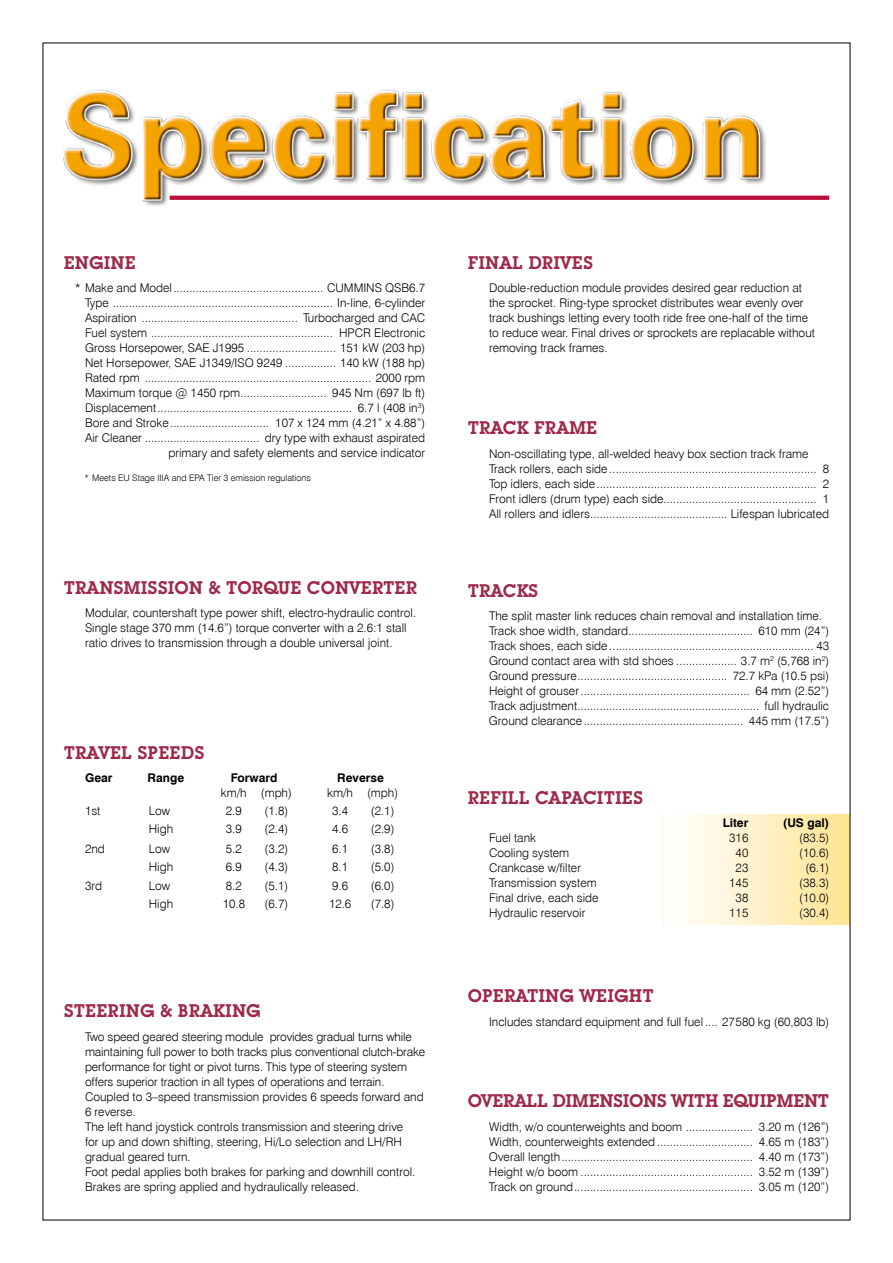
<style>
.page{position:relative;width:893px;height:1263px;background:#fff}
.page>*{position:absolute;margin:0;border:0;box-sizing:border-box;transform-origin:0 0}
.t1{font:18px "Lubal Graph Dm PL";color:#9e2949}
.t2{font:18px "Lubal Graph Dm PL";letter-spacing:-.025em;color:#9e2949}
.t3{font:12px/15px "Swis 721 Lt EU";color:#000}
.t4{font:700 12px "Swis 721 EU";color:#000}
.t5{font:9px "Swis 721 Lt EU";color:#000}
</style>
<div class="page">
<img style="left:64px;top:89px;width:707px;height:117px">
<svg style="left:170px;top:196px;width:659px;height:4px;background:#bb1540"></svg>
<div style="left:662px;top:814px;width:188px;height:111px;background:linear-gradient(to right,#fff,#ffe493)"></div>
<h1 class="t1" style="left:64px;top:252px;width:74px">ENGINE</h1>
<p class="t3" style="left:75px;top:281px;width:352px;text-align:right">* Make and Model............................................... CUMMINS QSB6.7<br>Type ..................................................................... In-line, 6-cylinder Aspiration ................................................. Turbocharged and CAC Fuel system ......................................................... HPCR Electronic Gross Horsepower, SAE J1995 ............................ 151 kW (203 hp)<br>Net Horsepower, SAE J1349/ISO 9249 ................ 140 kW (188 hp)<br>Rated rpm ....................................................................... 2000 rpm Maximum torque @ 1450 rpm........................... 945 Nm (697 lb ft)<br>Displacement............................................................. 6.7 l (408 in<sup>3</sup>)<br>Bore and Stroke............................... 107 x 124 mm (4.21” x 4.88”)<br>Air Cleaner .................................... dry type with exhaust aspirated primary and safety elements and service indicator</p>
<p class="t5" style="left:85px;top:472px;width:228px">* Meets EU Stage IIIA and EPA Tier 3 emission regulations</p>
<h1 class="t1" style="left:64px;top:576px;width:355px">TRANSMISSION &amp; TORQUE CONVERTER</h1>
<p class="t3" style="left:85px;top:606px;width:333px">Modular, countershaft type power shift, electro-hydraulic control.<br>Single stage 370 mm (14.6”) torque converter with a 2.6:1 stall ratio drives to transmission through a double universal joint.</p>
<h1 class="t1" style="left:64px;top:741px;width:142px">TRAVEL SPEEDS</h1>
<p class="t4" style="left:85px;top:770px;width:29px">Gear</p>
<p class="t4" style="left:148px;top:770px;width:38px">Range</p>
<p class="t4" style="left:231px;top:770px;width:48px">Forward</p>
<p class="t4" style="left:337px;top:770px;width:48px">Reverse</p>
<p class="t3" style="left:221px;top:786px;width:72px">km/h (mph)</p>
<p class="t3" style="left:327px;top:786px;width:72px">km/h (mph)</p>
<p class="t3" style="left:85px;top:804px;width:17px">1st</p>
<p class="t3" style="left:149px;top:804px;width:23px">Low</p>
<p class="t3" style="left:226px;top:804px;width:17px">2.9</p>
<p class="t3" style="left:265px;top:804px;width:25px">(1.8)</p>
<p class="t3" style="left:332px;top:804px;width:17px">3.4</p>
<p class="t3" style="left:371px;top:804px;width:25px">(2.1)</p>
<p class="t3" style="left:149px;top:822px;width:26px">High</p>
<p class="t3" style="left:226px;top:822px;width:17px">3.9</p>
<p class="t3" style="left:265px;top:822px;width:25px">(2.4)</p>
<p class="t3" style="left:332px;top:822px;width:17px">4.6</p>
<p class="t3" style="left:371px;top:822px;width:25px">(2.9)</p>
<p class="t3" style="left:85px;top:841px;width:21px">2nd</p>
<p class="t3" style="left:149px;top:841px;width:23px">Low</p>
<p class="t3" style="left:226px;top:841px;width:17px">5.2</p>
<p class="t3" style="left:265px;top:841px;width:25px">(3.2)</p>
<p class="t3" style="left:332px;top:841px;width:17px">6.1</p>
<p class="t3" style="left:371px;top:841px;width:25px">(3.8)</p>
<p class="t3" style="left:149px;top:859px;width:26px">High</p>
<p class="t3" style="left:226px;top:859px;width:17px">6.9</p>
<p class="t3" style="left:265px;top:859px;width:25px">(4.3)</p>
<p class="t3" style="left:332px;top:859px;width:17px">8.1</p>
<p class="t3" style="left:371px;top:859px;width:25px">(5.0)</p>
<p class="t3" style="left:85px;top:878px;width:19px">3rd</p>
<p class="t3" style="left:149px;top:878px;width:23px">Low</p>
<p class="t3" style="left:226px;top:878px;width:17px">8.2</p>
<p class="t3" style="left:265px;top:878px;width:25px">(5.1)</p>
<p class="t3" style="left:332px;top:878px;width:17px">9.6</p>
<p class="t3" style="left:371px;top:878px;width:25px">(6.0)</p>
<p class="t3" style="left:149px;top:896px;width:26px">High</p>
<p class="t3" style="left:223px;top:896px;width:24px">10.8</p>
<p class="t3" style="left:265px;top:896px;width:25px">(6.7)</p>
<p class="t3" style="left:329px;top:896px;width:24px">12.6</p>
<p class="t3" style="left:371px;top:896px;width:25px">(7.8)</p>
<h1 class="t1" style="left:64px;top:1000px;width:199px">STEERING &amp; BRAKING</h1>
<p class="t3" style="left:85px;top:1029px;width:342px">Two speed geared steering module provides gradual turns while maintaining full power to both tracks plus conventional clutch-brake performance for tight or pivot turns. This type of steering system offers superior traction in all types of operations and terrain.<br>Coupled to 3–speed transmission provides 6 speeds forward and 6 reverse.<br>The left hand joystick controls transmission and steering drive<br>for up and down shifting, steering, Hi/Lo selection and LH/RH gradual geared turn.<br>Foot pedal applies both brakes for parking and downhill control.<br>Brakes are spring applied and hydraulically released.</p>
<h1 class="t1" style="left:468px;top:252px;width:127px">FINAL DRIVES</h1>
<p class="t3" style="left:489px;top:281px;width:328px">Double-reduction module provides desired gear reduction at the sprocket. Ring-type sprocket distributes wear evenly over track bushings letting every tooth ride free one-half of the time to reduce wear. Final drives or sprockets are replacable without removing track frames.</p>
<h1 class="t1" style="left:468px;top:417px;width:131px">TRACK FRAME</h1>
<p class="t3" style="left:489px;top:446px;width:342px">Non-oscillating type, all-welded heavy box section track frame Track rollers, each side ................................................................. 8<br>Top idlers, each side..................................................................... 2<br>Front idlers (drum type) each side................................................ 1<br>All rollers and idlers........................................... Lifespan lubricated</p>
<h1 class="t1" style="left:468px;top:579px;width:72px">TRACKS</h1>
<p class="t3" style="left:489px;top:609px;width:342px">The split master link reduces chain removal and installation time.<br>Track shoe width, standard....................................... 610 mm (24”)<br>Track shoes, each side ................................................................ 43<br>Ground contact area with std shoes ................... 3.7 m<sup>2</sup> (5,768 in<sup>2</sup>)<br>Ground pressure............................................... 72.7 kPa (10.5 psi)<br>Height of grouser..................................................... 64 mm (2.52”)<br>Track adjustment......................................................... full hydraulic Ground clearance .................................................. 445 mm (17.5”)</p>
<h1 class="t1" style="left:468px;top:786px;width:177px">REFILL CAPACITIES</h1>
<p class="t4" style="left:723px;top:816px;width:27px">Liter</p>
<p class="t4" style="left:783px;top:816px;width:48px">(US gal)</p>
<p class="t3" style="left:489px;top:831px;width:49px">Fuel tank</p>
<p class="t3" style="left:729px;top:831px;width:21px">316</p>
<p class="t3" style="left:799px;top:831px;width:31px">(83.5)</p>
<p class="t3" style="left:489px;top:846px;width:82px">Cooling system</p>
<p class="t3" style="left:736px;top:846px;width:14px">40</p>
<p class="t3" style="left:799px;top:846px;width:31px">(10.6)</p>
<p class="t3" style="left:489px;top:861px;width:94px">Crankcase w/filter</p>
<p class="t3" style="left:736px;top:861px;width:14px">23</p>
<p class="t3" style="left:806px;top:861px;width:25px">(6.1)</p>
<p class="t3" style="left:489px;top:876px;width:109px">Transmission system</p>
<p class="t3" style="left:729px;top:876px;width:21px">145</p>
<p class="t3" style="left:799px;top:876px;width:31px">(38.3)</p>
<p class="t3" style="left:489px;top:891px;width:111px">Final drive, each side</p>
<p class="t3" style="left:736px;top:891px;width:14px">38</p>
<p class="t3" style="left:799px;top:891px;width:31px">(10.0)</p>
<p class="t3" style="left:489px;top:906px;width:98px">Hydraulic reservoir</p>
<p class="t3" style="left:729px;top:906px;width:21px">115</p>
<p class="t3" style="left:799px;top:906px;width:31px">(30.4)</p>
<h1 class="t1" style="left:468px;top:985px;width:187px">OPERATING WEIGHT</h1>
<p class="t3" style="left:489px;top:1014px;width:342px">Includes standard equipment and full fuel .... 27580 kg (60,803 lb)</p>
<h1 class="t2" style="left:468px;top:1090px;width:363px">OVERALL DIMENSIONS WITH EQUIPMENT</h1>
<p class="t3" style="left:489px;top:1119px;width:342px;text-align:justify">Width, w/o counterweights and boom ..................... 3.20 m (126”)<br>Width, counterweights extended .............................. 4.65 m (183”)<br>Overall length............................................................ 4.40 m (173”)<br>Height w/o boom ...................................................... 3.52 m (139”)<br>Track on ground........................................................ 3.05 m (120”)</p>
</div>
